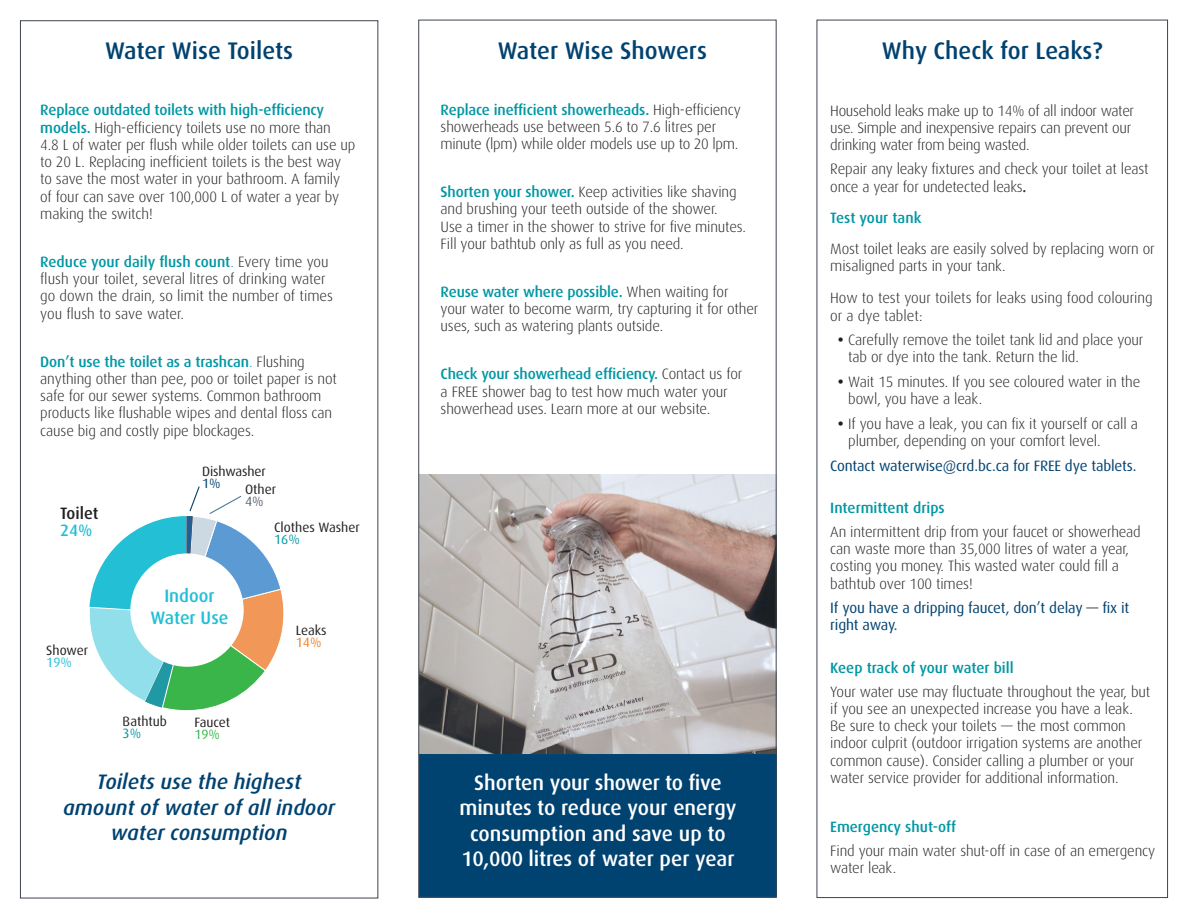
<style>
.page{position:relative;width:1188px;height:918px;background:#fff}
.page>*{position:absolute;margin:0;border:0;box-sizing:border-box;transform-origin:0 0}
.t1{font:500 24px "Dax OT";color:#004270}
.t2{font:500 21px/25.5px "Dax OT";letter-spacing:-.01em;color:#fff;text-align:center}
.t3{font:italic 500 21px/25.5px "Dax OT";color:#004270;text-align:center}
.t4{font:500 18px/21.6px "Dax OT";color:#23bfd5;text-align:center}
.t5{font:500 16.5px "Dax OT";color:#231f20}
.t6{font:500 16.5px "Dax OT";color:#23bfd5}
.t7{font:300 15px/17.2px "Dax OT";letter-spacing:-.01em;color:#231f20}
.t8{font:15px/17.2px "Dax OT";letter-spacing:-.01em;color:#004270}
.t9{font:500 15px "Dax OT";color:#0097a4}
.t10{font:13.5px "Dax OT";color:#231f20}
.t11{font:13.5px "Dax OT";color:#0097a4}
.t12{font:13.5px "Dax OT";color:#ee7f1f}
.t13{font:13.5px "Dax OT";color:#23bfd5}
.t14{font:13.5px "Dax OT";color:#3ab54a}
.t15{font:13.5px "Dax OT";color:#004270}
.t16{font:13.5px "Dax OT";color:#595f6a}
.s1{font-weight:500;color:#0097a4}
.s2{color:#0097a4}
.s3{font-weight:700}
.s4{color:#231f20}
</style>
<div class="page">
<div style="left:419px;top:754px;width:358px;height:143px;background:#004270;border:1px solid #004270"></div>
<img style="left:421px;top:474px;width:353px;height:280px">
<svg style="left:89px;top:486px;width:195px;height:225px"></svg>
<h1 class="t1" style="left:105px;top:28px;width:190px">Water Wise Toilets</h1>
<p class="t7" style="left:40px;top:99px;width:317px"><span class="s1">Replace outdated toilets with high-efficiency models.</span> High-efficiency toilets use no more than<br>4.8 L of water per flush while older toilets can use up to 20 L. Replacing inefficient toilets is the best way to save the most water in your bathroom. A family of four can save over 100,000 L of water a year by making the switch!</p>
<p class="t7" style="left:40px;top:250px;width:294px"><span class="s1">Reduce your daily flush count</span><span class="s2">.</span> Every time you flush your toilet, several litres of drinking water go down the drain, so limit the number of times you flush to save water.</p>
<p class="t7" style="left:40px;top:350px;width:298px"><span class="s1">Don’t use the toilet as a trashcan</span><span class="s2">.</span> Flushing anything other than pee, poo or toilet paper is not safe for our sewer systems. Common bathroom products like flushable wipes and dental floss can cause big and costly pipe blockages.</p>
<p class="t10" style="left:202px;top:459px;width:65px">Dishwasher</p>
<p class="t15" style="left:202px;top:471px;width:20px">1%</p>
<p class="t10" style="left:245px;top:476px;width:33px">Other</p>
<p class="t16" style="left:245px;top:488px;width:20px">4%</p>
<p class="t5" style="left:60px;top:498px;width:40px">Toilet</p>
<p class="t6" style="left:60px;top:514px;width:34px">24%</p>
<p class="t10" style="left:274px;top:515px;width:87px">Clothes Washer</p>
<p class="t11" style="left:274px;top:527px;width:27px">16%</p>
<p class="t10" style="left:46px;top:637px;width:44px">Shower</p>
<p class="t13" style="left:46px;top:649px;width:27px">19%</p>
<p class="t4" style="left:151px;top:582px;width:79px">Indoor<br>Water Use</p>
<p class="t10" style="left:123px;top:708px;width:46px">Bathtub</p>
<p class="t11" style="left:123px;top:720px;width:20px">3%</p>
<p class="t10" style="left:194px;top:710px;width:37px">Faucet</p>
<p class="t14" style="left:194px;top:722px;width:27px">19%</p>
<p class="t10" style="left:296px;top:618px;width:32px">Leaks</p>
<p class="t12" style="left:296px;top:630px;width:27px">14%</p>
<h2 class="t3" style="left:63px;top:765px;width:273px">Toilets use the highest amount of water of all indoor water consumption</h2>
<h1 class="t1" style="left:498px;top:28px;width:211px">Water Wise Showers</h1>
<p class="t7" style="left:441px;top:98px;width:302px"><span class="s1">Replace inefficient showerheads.</span> High-efficiency showerheads use between 5.6 to 7.6 litres per minute (lpm) while older models use up to 20 lpm.</p>
<p class="t7" style="left:441px;top:180px;width:307px"><span class="s1">Shorten your shower.</span> Keep activities like shaving and brushing your teeth outside of the shower.<br>Use a timer in the shower to strive for five minutes.<br>Fill your bathtub only as full as you need.</p>
<p class="t7" style="left:441px;top:280px;width:319px"><span class="s1">Reuse water where possible.</span> When waiting for your water to become warm, try capturing it for other uses, such as watering plants outside.</p>
<p class="t7" style="left:441px;top:363px;width:303px"><span class="s1">Check your showerhead efficiency.</span> Contact us for a FREE shower bag to test how much water your showerhead uses. Learn more at our website.</p>
<h2 class="t2" style="left:460px;top:766px;width:278px">Shorten your shower to five minutes to reduce your energy consumption and save up to<br>10,000 litres of water per year</h2>
<h1 class="t1" style="left:882px;top:28px;width:222px">Why Check for Leaks?</h1>
<p class="t7" style="left:830px;top:99px;width:305px">Household leaks make up to 14% of all indoor water use. Simple and inexpensive repairs can prevent our drinking water from being wasted.</p>
<p class="t7" style="left:830px;top:158px;width:320px">Repair any leaky fixtures and check your toilet at least once a year for undetected leaks.</p>
<p class="t9" style="left:830px;top:204px;width:93px">Test your tank</p>
<p class="t7" style="left:830px;top:237px;width:326px">Most toilet leaks are easily solved by replacing worn or misaligned parts in your tank.</p>
<p class="t7" style="left:830px;top:286px;width:324px;line-height:18px">How to test your toilets for leaks using food colouring or a dye tablet:</p>
<p class="t7" style="left:848px;top:328px;width:297px;text-indent:-10px"><span class="s3">•</span> Carefully remove the toilet tank lid and place your tab or dye into the tank. Return the lid.</p>
<p class="t7" style="left:848px;top:370px;width:294px;text-indent:-10px"><span class="s3">•</span> Wait 15 minutes. If you see coloured water in the bowl, you have a leak.</p>
<p class="t7" style="left:848px;top:412px;width:291px;text-indent:-10px"><span class="s3">•</span> If you have a leak, you can fix it yourself or call a plumber, depending on your comfort level.</p>
<p class="t8" style="left:830px;top:454px;width:308px">Contact waterwise@crd.bc.ca for FREE dye tablets.</p>
<p class="t9" style="left:830px;top:493px;width:116px">Intermittent drips</p>
<p class="t7" style="left:830px;top:520px;width:312px">An intermittent drip from your faucet or showerhead can waste more than 35,000 litres of water a year, costing you money. This wasted water could fill a bathtub over 100 times!</p>
<p class="t8" style="left:830px;top:596px;width:301px">If you have a dripping faucet, don’t delay <span class="s4">—</span> fix it right away.</p>
<p class="t9" style="left:830px;top:653px;width:185px">Keep track of your water bill</p>
<p class="t7" style="left:830px;top:680px;width:322px">Your water use may fluctuate throughout the year, but if you see an unexpected increase you have a leak.<br>Be sure to check your toilets — the most common indoor culprit (outdoor irrigation systems are another common cause). Consider calling a plumber or your water service provider for additional information.</p>
<p class="t9" style="left:830px;top:812px;width:127px">Emergency shut-off</p>
<p class="t7" style="left:830px;top:839px;width:326px">Find your main water shut-off in case of an emergency water leak.</p>
</div>
